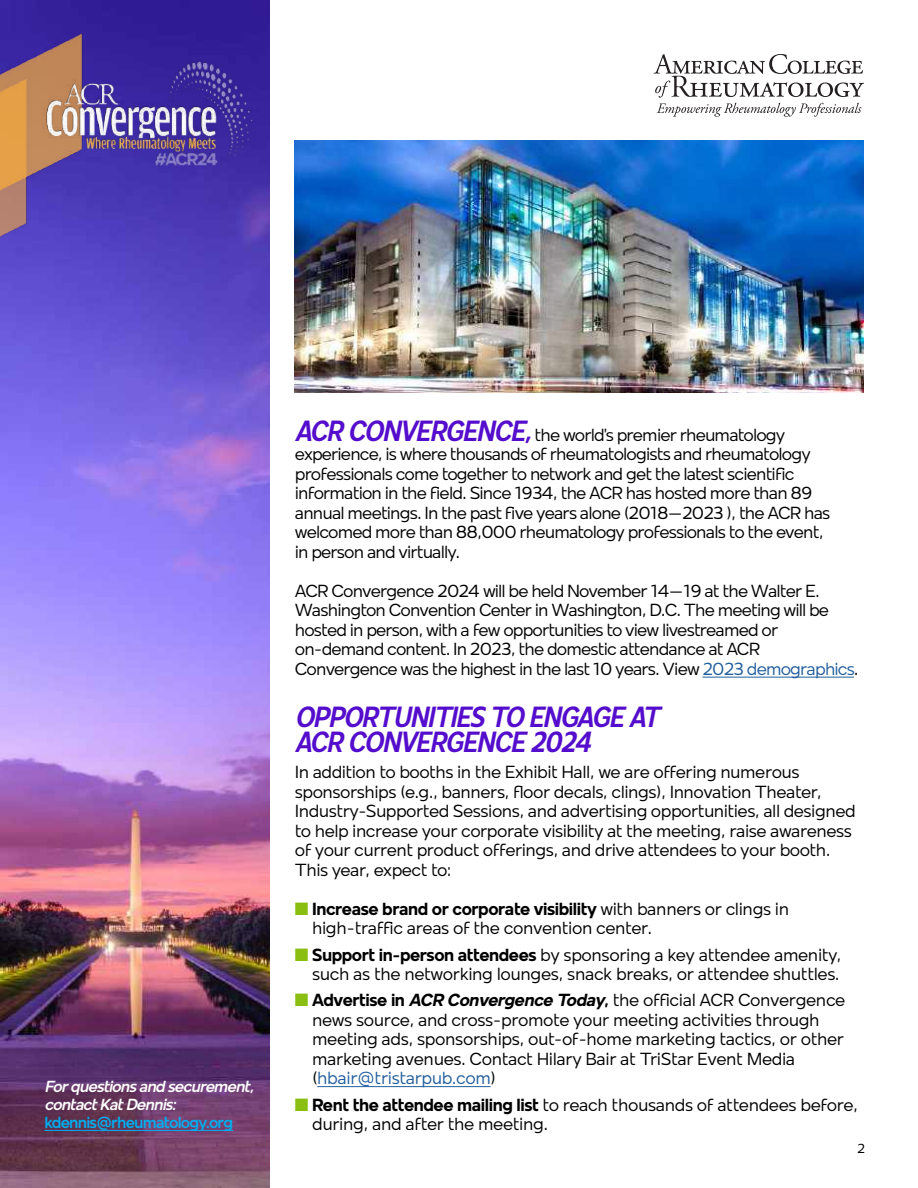
<style>
.page{position:relative;width:918px;height:1188px;background:#fff}
.page>*{position:absolute;margin:0;border:0;box-sizing:border-box;transform-origin:0 0}
.t1{font:italic 600 condensed 30px/25.5px "Mollen";letter-spacing:-.05em;color:#540dcc}
.t2{font:18px/19.5px "Mollen";letter-spacing:-.03em;color:#000}
.t3{font:18px/19.5px "Mollen";letter-spacing:-.05em;color:#000}
.t4{font:italic 600 16.5px/18px "Mollen";letter-spacing:-.05em;color:#fff}
.t5{font:600 16.5px "Mollen";letter-spacing:-.05em;color:#00aeef}
.t6{font:13.5px "Mollen";color:#000}
.s1{font-weight:600;font-style:italic;font-stretch:condensed;font-size:30px;color:#540dcc}
.s2{color:#215e9e}
.s3{color:#8abf12}
.s4{font-weight:700}
.s5{font-weight:700;font-style:italic}
</style>
<div class="page">
<img style="left:0;top:0;width:270px;height:1188px">
<img style="left:0;top:24px;width:87px;height:252px">
<img style="left:42px;top:54px;width:221px;height:119px">
<hr style="left:44px;top:1130px;width:189px;height:1px;background:#00aeef">
<svg style="left:654px;top:54px;width:210px;height:63px"></svg>
<hr style="left:702px;top:677px;width:152px;height:1px;background:#215e9e">
<hr style="left:317px;top:1086px;width:174px;height:1px;background:#215e9e">
<img style="left:295px;top:141px;width:569px;height:252px">
<p class="t4" style="left:44px;top:1078px;width:211px">For questions and securement, contact Kat Dennis:</p>
<p class="t5" style="left:44px;top:1113px;width:190px">kdennis@rheumatology.org</p>
<p class="t3" style="left:295px;top:425px;width:537px"><span class="s1">ACR CONVERGENCE,</span> the world’s premier rheumatology experience, is where thousands of rheumatologists and rheumatology professionals come together to network and get the latest scientific information in the field. Since 1934, the ACR has hosted more than 89 annual meetings. In the past five years alone (2018–2023 ), the ACR has welcomed more than 88,000 rheumatology professionals to the event, in person and virtually.</p>
<p class="t3" style="left:295px;top:581px;width:565px">ACR Convergence 2024 will be held November 14–19 at the Walter E.<br>Washington Convention Center in Washington, D.C. The meeting will be hosted in person, with a few opportunities to view livestreamed or on-demand content. In 2023, the domestic attendance at ACR Convergence was the highest in the last 10 years. View <span class="s2">2023 demographics</span>.</p>
<h1 class="t1" style="left:295px;top:703px;width:366px">OPPORTUNITIES TO ENGAGE AT<br>ACR CONVERGENCE 2024</h1>
<p class="t2" style="left:295px;top:762px;width:562px">In addition to booths in the Exhibit Hall, we are offering numerous sponsorships (e.g., banners, floor decals, clings), Innovation Theater, Industry-Supported Sessions, and advertising opportunities, all designed to help increase your corporate visibility at the meeting, raise awareness of your current product offerings, and drive attendees to your booth.<br>This year, expect to:</p>
<p class="t2" style="left:312px;top:899px;width:479px;text-indent:-17px"><span class="s3">■</span> <span class="s4">Increase brand or corporate visibility</span> with banners or clings in high-traffic areas of the convention center.</p>
<p class="t2" style="left:295px;top:945px;width:548px;text-align:right"><span class="s3">■</span> <span class="s4">Support in-person attendees</span> by sponsoring a key attendee amenity, such as the networking lounges, snack breaks, or attendee shuttles.</p>
<p class="t2" style="left:312px;top:990px;width:535px;text-indent:-17px"><span class="s3">■</span> <span class="s4">Advertise in</span> <span class="s5">ACR Convergence Today</span><span class="s4">,</span> the official ACR Convergence news source, and cross-promote your meeting activities through meeting ads, sponsorships, out-of-home marketing tactics, or other marketing avenues. Contact Hilary Bair at TriStar Event Media (<span class="s2">hbair@tristarpub.com</span>)</p>
<p class="t2" style="left:312px;top:1094px;width:548px;text-indent:-17px"><span class="s3">■</span> <span class="s4">Rent the attendee mailing list</span> to reach thousands of attendees before, during, and after the meeting.</p>
<p class="t6" style="left:857px;top:1141px;width:10px">2</p>
</div>
